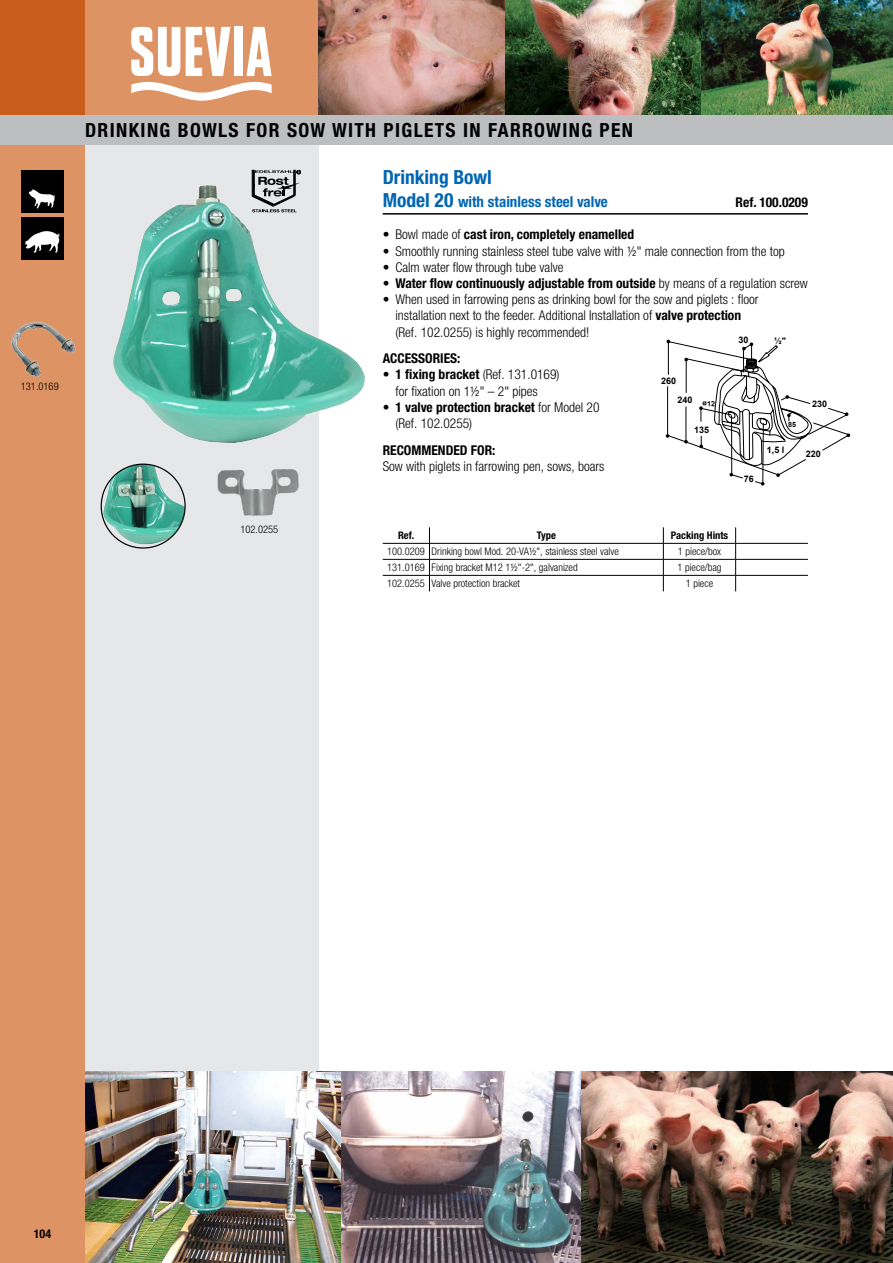
<style>
.page{position:relative;width:893px;height:1263px;background:#fff}
.page>*{position:absolute;margin:0;border:0;box-sizing:border-box;transform-origin:0 0}
.t1{font:700 condensed 19.5px "Helvetica Neue LTW1 G";letter-spacing:.07em;color:#000}
.t2{font:700 condensed 19.5px "Helvetica Neue LTW1 G";color:#0066b3}
.t3{font:700 condensed 15px "Helvetica Neue LTW1 G";color:#0066b3}
.t4{font:300 condensed 13.5px/16.2px "Helvetica Neue LTW1 G";color:#000}
.t5{font:700 condensed 13.5px "Helvetica Neue LTW1 G";color:#000}
.t6{font:700 condensed 12px "Helvetica Neue LTW1 G";color:#000}
.t7{font:300 condensed 10.5px "Helvetica Neue LTW1 G";color:#000}
.t8{font:700 condensed 10.5px "Helvetica Neue LTW1 G";color:#000}
.t9{font:700 9px "Arial";color:#000}
.t10{font:700 7.2px "Arial";color:#000}
.s1{font-size:19.5px}
.s2{font-weight:300}
.s3{font-weight:700}
</style>
<div class="page">
<img style="left:504px;top:0;width:198px;height:115px">
<div style="left:0;top:0;width:319px;height:1263px;background:#e6e7e8"></div>
<div style="left:85px;top:0;width:234px;height:115px;background:#dd9364"></div>
<div style="left:0;top:115px;width:85px;height:1148px;background:#dd9364"></div>
<div style="left:0;top:0;width:85px;height:115px;background:#c85c1a"></div>
<img style="left:319px;top:0;width:185px;height:115px">
<svg style="left:186px;top:27px;width:44px;height:49px"></svg>
<div style="left:234px;top:27px;width:8px;height:49px;background:#fff"></div>
<svg style="left:246px;top:27px;width:26px;height:49px"></svg>
<svg style="left:131px;top:27px;width:49px;height:49px"></svg>
<svg style="left:131px;top:82px;width:141px;height:19px"></svg>
<div style="left:0;top:115px;width:893px;height:30px;background:#bcbec0"></div>
<img style="left:702px;top:0;width:191px;height:115px">
<div style="left:21px;top:170px;width:43px;height:43px;background:#000"></div>
<svg style="left:29px;top:189px;width:26px;height:20px"></svg>
<div style="left:21px;top:217px;width:43px;height:42px;background:#000"></div>
<svg style="left:25px;top:231px;width:35px;height:22px"></svg>
<img style="left:113px;top:173px;width:252px;height:270px">
<img style="left:11px;top:322px;width:65px;height:55px">
<img style="left:217px;top:469px;width:82px;height:47px">
<img style="left:101px;top:465px;width:84px;height:82px">
<img style="left:340px;top:1071px;width:553px;height:192px">
<img style="left:85px;top:1071px;width:255px;height:192px">
<hr style="left:383px;top:213px;width:425px;height:2px;background:#000">
<svg style="left:252px;top:170px;width:49px;height:42px"></svg>
<hr style="left:383px;top:543px;width:46px;height:1px;background:#000">
<hr style="left:429px;top:543px;width:234px;height:1px;background:#000">
<hr style="left:663px;top:543px;width:73px;height:1px;background:#000">
<hr style="left:736px;top:543px;width:72px;height:1px;background:#000">
<hr style="left:383px;top:559px;width:46px;height:1px;background:#000">
<hr style="left:429px;top:559px;width:234px;height:1px;background:#000">
<hr style="left:663px;top:559px;width:73px;height:1px;background:#000">
<hr style="left:736px;top:559px;width:72px;height:1px;background:#000">
<hr style="left:383px;top:575px;width:46px;height:1px;background:#000">
<hr style="left:429px;top:575px;width:234px;height:1px;background:#000">
<svg style="left:429px;top:527px;width:1px;height:64px"></svg>
<hr style="left:663px;top:575px;width:73px;height:1px;background:#000">
<svg style="left:663px;top:527px;width:1px;height:64px"></svg>
<hr style="left:736px;top:575px;width:72px;height:1px;background:#000">
<svg style="left:735px;top:527px;width:1px;height:64px"></svg>
<svg style="left:666px;top:340px;width:184px;height:146px"></svg>
<p class="t7" style="left:21px;top:380px;width:39px">131.0169</p>
<h1 class="t1" style="left:85px;top:118px;width:549px">DRINKING BOWLS FOR SOW WITH PIGLETS IN FARROWING PEN</h1>
<h1 class="t2" style="left:383px;top:165px;width:111px">Drinking Bowl</h1>
<p class="t3" style="left:383px;top:193px;width:227px"><span class="s1">Model 20</span> with stainless steel valve</p>
<p class="t5" style="left:736px;top:195px;width:74px">Ref. 100.0209</p>
<p class="t5" style="left:383px;top:226px;width:253px"><span class="s2">• Bowl made of</span> cast iron, completely enamelled</p>
<p class="t4" style="left:383px;top:243px;width:404px">• Smoothly running stainless steel tube valve with ½" male connection from the top</p>
<p class="t4" style="left:383px;top:259px;width:182px">• Calm water flow through tube valve</p>
<p class="t5" style="left:383px;top:275px;width:427px"><span class="s2">•</span> Water flow continuously adjustable from outside <span class="s2">by means of a regulation screw</span></p>
<p class="t4" style="left:395px;top:291px;width:365px;text-indent:-13px">• When used in farrowing pens as drinking bowl for the sow and piglets : floor installation next to the feeder. Additional Installation of <span class="s3">valve protection </span>(Ref. 102.0255) is highly recommended!</p>
<p class="t5" style="left:383px;top:350px;width:79px">ACCESSORIES:</p>
<p class="t4" style="left:395px;top:367px;width:166px;text-indent:-13px">• <span class="s3">1 fixing bracket</span> (Ref. 131.0169) for fixation on 1½" – 2" pipes</p>
<p class="t4" style="left:395px;top:399px;width:206px;text-indent:-13px">• <span class="s3">1 valve protection bracket</span> for Model 20 (Ref. 102.0255)</p>
<p class="t5" style="left:383px;top:442px;width:114px">RECOMMENDED FOR:</p>
<p class="t4" style="left:383px;top:458px;width:223px">Sow with piglets in farrowing pen, sows, boars</p>
<p class="t9" style="left:738px;top:334px;width:12px">30</p>
<p class="t9" style="left:774px;top:334px;width:13px">½"</p>
<p class="t9" style="left:661px;top:375px;width:17px">260</p>
<p class="t9" style="left:677px;top:393px;width:17px">240</p>
<p class="t9" style="left:812px;top:397px;width:17px">230</p>
<p class="t10" style="left:788px;top:419px;width:10px">85</p>
<p class="t9" style="left:694px;top:423px;width:17px">135</p>
<p class="t9" style="left:767px;top:443px;width:19px">1,5 l</p>
<p class="t9" style="left:806px;top:447px;width:17px">220</p>
<p class="t9" style="left:744px;top:472px;width:12px">76</p>
<p class="t7" style="left:240px;top:523px;width:39px">102.0255</p>
<p class="t8" style="left:398px;top:529px;width:18px">Ref.</p>
<p class="t8" style="left:537px;top:529px;width:21px">Type</p>
<p class="t8" style="left:671px;top:529px;width:59px">Packing Hints</p>
<p class="t7" style="left:387px;top:545px;width:233px">100.0209 Drinking bowl Mod. 20-VA½", stainless steel valve</p>
<p class="t7" style="left:678px;top:545px;width:45px">1 piece/box</p>
<p class="t7" style="left:387px;top:561px;width:192px">131.0169 Fixing bracket M12 1½"-2", galvanized</p>
<p class="t7" style="left:677px;top:561px;width:46px">1 piece/bag</p>
<p class="t7" style="left:387px;top:577px;width:134px">102.0255 Valve protection bracket</p>
<p class="t7" style="left:686px;top:577px;width:29px">1 piece</p>
<p class="t6" style="left:34px;top:1226px;width:19px">104</p>
</div>
